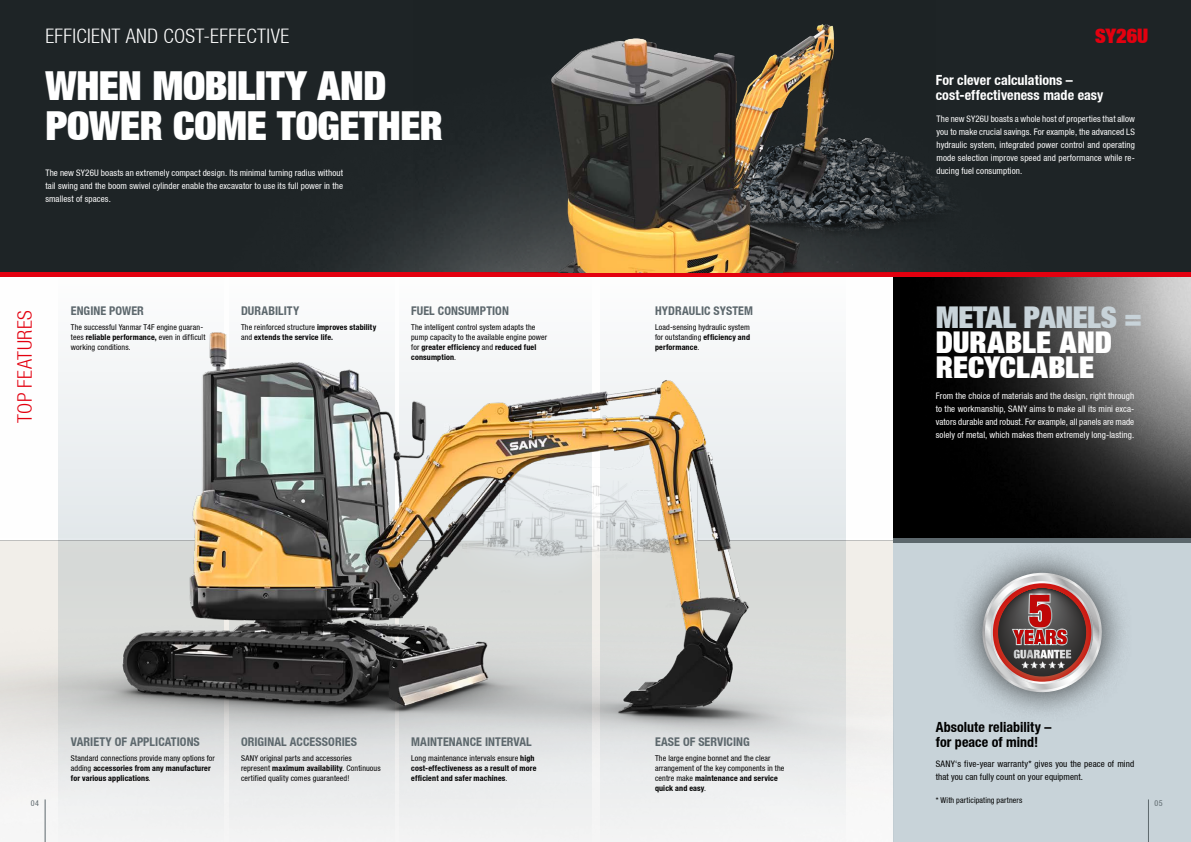
<style>
.page{position:relative;width:1191px;height:842px;background:#fff}
.page>*{position:absolute;margin:0;border:0;box-sizing:border-box;transform-origin:0 0}
.t1{font:900 40px/40px "Context Reprise Extra Black S Si Extra";letter-spacing:-.01em;color:#fff}
.t2{font:900 30px/25px "Context Reprise Extra Black S Si Extra";color:#fff}
.t3{font:900 30px "Context Reprise Extra Black S Si Extra";letter-spacing:-.02em;color:#c8d3d9}
.t4{font:700 20px "Context Reprise Light Cond S Si";letter-spacing:.02em;color:#fff}
.t5{font:700 20px "Context Reprise Light Cond S Si";letter-spacing:.02em;color:#e3000f}
.t6{font:900 20px "Context Reprise Extra Black S Si Extra";color:#e3000f}
.t7{font:700 condensed 14px/15px "Context Reprise Condensed S Si";letter-spacing:.005em;color:#fff}
.t8{font:700 condensed 14px/15px "Context Reprise Condensed S Si";color:#000}
.t9{font:700 condensed 12px "Context Reprise Condensed S Si";letter-spacing:.005em;color:#5d686d}
.t10{font:9px/13px "Context Reprise Condensed S Si Condensed";letter-spacing:.01em;color:#fff;text-align:justify}
.t11{font:9px/13px "Context Reprise Condensed S Si Condensed";letter-spacing:.01em;color:#000}
.t12{font:8px/10px "Context Reprise Condensed S Si Condensed";letter-spacing:.015em;color:#000}
.t13{font:700 condensed 8px/10px "Context Reprise Condensed S Si";letter-spacing:.02em;color:#000}
.t14{font:8px "Context Reprise Condensed S Si Condensed";color:#5d686d}
.s1{font-family:"Context Reprise Condensed S Si Condensed";font-weight:400;font-stretch:normal}
.s2{font-family:"Context Reprise Condensed S Si";font-weight:700;font-stretch:condensed}
</style>
<div class="page">
<div style="left:0;top:0;width:1191px;height:272px;background:#1e2426"></div>
<div style="left:893px;top:543px;width:298px;height:299px;background:#c8d3d9"></div>
<div style="left:950px;top:541px;width:183px;height:183px;background:#000;opacity:.75"></div>
<svg style="left:978px;top:573px;width:128px;height:123px;background:#9b8283"></svg>
<img style="left:0;top:209px;width:893px;height:633px">
<img style="left:893px;top:276px;width:298px;height:262px">
<hr style="left:0;top:272px;width:1191px;height:4px;background:#e3000f">
<div style="left:893px;top:538px;width:298px;height:5px;background:#5d686d"></div>
<img style="left:669px;top:111px;width:312px;height:168px">
<img style="left:413px;top:0;width:522px;height:272px">
<hr style="left:1148px;top:799px;width:1px;height:43px;background:#5d686d">
<hr style="left:45px;top:799px;width:1px;height:43px;background:#5d686d">
<h3 class="t4" style="left:45px;top:25px;width:245px">EFFICIENT AND COST-EFFECTIVE</h3>
<h1 class="t1" style="left:45px;top:65px;width:399px">WHEN MOBILITY AND<br>POWER COME TOGETHER</h1>
<p class="t10" style="left:45px;top:166px;width:299px">The new SY26U boasts an extremely compact design. Its minimal turning radius without tail swing and the boom swivel cylinder enable the excavator to use its full power in the smallest of spaces.</p>
<h3 class="t5" style="left:13px;top:423px;width:114px;rotate:-90deg">TOP FEATURES</h3>
<h3 class="t9" style="left:71px;top:304px;width:75px">ENGINE POWER</h3>
<p class="t12" style="left:71px;top:322px;width:134px">The successful Yanmar T4F engine guaran-</p>
<p class="t13" style="left:71px;top:332px;width:136px"><span class="s1">tees</span> reliable performance, <span class="s1">even in difficult</span></p>
<p class="t12" style="left:71px;top:342px;width:61px">working conditions.</p>
<h3 class="t9" style="left:241px;top:304px;width:60px">DURABILITY</h3>
<p class="t12" style="left:241px;top:322px;width:137px">The reinforced structure <span class="s2">improves stability</span></p>
<p class="t13" style="left:241px;top:332px;width:94px"><span class="s1">and</span> extends the service life.</p>
<h3 class="t9" style="left:411px;top:304px;width:99px">FUEL CONSUMPTION</h3>
<h3 class="t9" style="left:655px;top:304px;width:99px">HYDRAULIC SYSTEM</h3>
<p class="t12" style="left:411px;top:322px;width:137px">The intelligent control system adapts the pump capacity to the available engine power</p>
<p class="t13" style="left:411px;top:342px;width:127px"><span class="s1">for</span> greater efficiency <span class="s1">and</span> reduced fuel consumption<span class="s1">.</span></p>
<p class="t12" style="left:655px;top:322px;width:96px">Load-sensing hydraulic system for outstanding <span class="s2">efficiency and</span></p>
<p class="t13" style="left:655px;top:342px;width:46px">performance<span class="s1">.</span></p>
<h3 class="t9" style="left:71px;top:734px;width:130px">VARIETY OF APPLICATIONS</h3>
<h3 class="t9" style="left:241px;top:734px;width:117px">ORIGINAL ACCESSORIES</h3>
<h3 class="t9" style="left:411px;top:734px;width:122px">MAINTENANCE INTERVAL</h3>
<h3 class="t9" style="left:655px;top:734px;width:96px">EASE OF SERVICING</h3>
<h3 class="t6" style="left:1095px;top:23px;width:55px">SY26U</h3>
<h3 class="t7" style="left:935px;top:72px;width:169px">For clever calculations – cost-effectiveness made easy</h3>
<p class="t10" style="left:936px;top:112px;width:200px">The new SY26U boasts a whole host of properties that allow you to make crucial savings. For example, the advanced LS hydraulic system, integrated power control and operating mode selection improve speed and performance while re&shy;ducing fuel consumption.</p>
<h2 class="t3" style="left:935px;top:297px;width:208px">METAL PANELS =</h2>
<h2 class="t2" style="left:935px;top:329px;width:178px">DURABLE AND<br>RECYCLABLE</h2>
<p class="t10" style="left:935px;top:389px;width:200px">From the choice of materials and the design, right through to the workmanship, SANY aims to make all its mini exca&shy;vators durable and robust. For example, all panels are made solely of metal, which makes them extremely long-lasting.</p>
<h3 class="t8" style="left:935px;top:719px;width:117px">Absolute reliability – for peace of mind!</h3>
<p class="t12" style="left:71px;top:753px;width:146px">Standard connections provide many options for</p>
<p class="t13" style="left:71px;top:763px;width:141px"><span class="s1">adding</span> accessories from any manufacturer for various applications<span class="s1">.</span></p>
<p class="t12" style="left:241px;top:753px;width:141px">SANY original parts and accessories represent <span class="s2">maximum availability</span>. Continuous certified quality comes guaranteed!</p>
<p class="t12" style="left:411px;top:753px;width:125px">Long maintenance intervals ensure <span class="s2">high</span></p>
<p class="t13" style="left:411px;top:763px;width:127px">cost-effectiveness as a result of more efficient and safer machines<span class="s1">.</span></p>
<p class="t12" style="left:655px;top:753px;width:131px">The large engine bonnet and the clear arrangement of the key components in the</p>
<p class="t13" style="left:655px;top:773px;width:124px"><span class="s1">centre make</span> maintenance and service quick and easy<span class="s1">.</span></p>
<p class="t11" style="left:935px;top:758px;width:200px">SANY‘s five-year warranty* gives you the peace of mind that you can fully count on your equipment.</p>
<p class="t12" style="left:935px;top:795px;width:88px">* With participating partners</p>
<p class="t14" style="left:31px;top:798px;width:10px">04</p>
<p class="t14" style="left:1154px;top:798px;width:9px">05</p>
</div>
